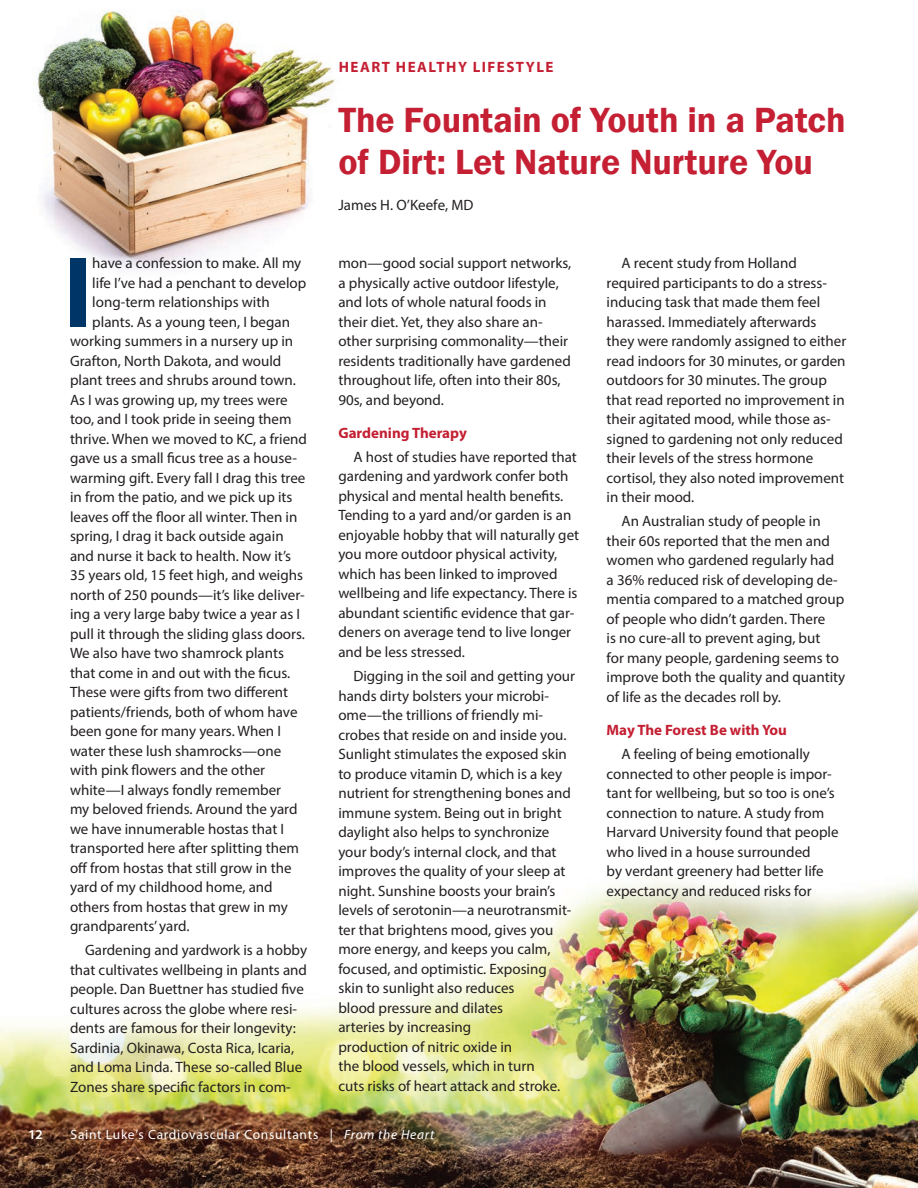
<style>
.page{position:relative;width:918px;height:1188px;background:#fff}
.page>*{position:absolute;margin:0;border:0;box-sizing:border-box;transform-origin:0 0}
.t1{font:700 101.85px "Myriad Pro";color:#003667}
.t2{font:600 36px/42px "Franklin Gothic";letter-spacing:-.005em;color:#c41f32}
.t3{font:15px/19.5px "Myriad Pro";color:#231f20}
.t4{font:700 15px "Myriad Pro";color:#c41f32}
.t5{font:700 15px "Myriad Pro";letter-spacing:.1em;color:#c41f32}
.t6{font:13.5px "Myriad Pro";letter-spacing:.05em;color:#fff}
.t7{font:600 13.5px "Myriad Pro";color:#fff}
.s1{font-style:italic}
</style>
<div class="page">
<img style="left:34px;top:10px;width:302px;height:259px">
<img style="left:0;top:881px;width:918px;height:307px">
<p class="t5" style="left:339px;top:57px;width:216px">HEART HEALTHY LIFESTYLE</p>
<h1 class="t1" style="left:63px;top:226px;width:31px">I</h1>
<p class="t3" style="left:92px;top:253px;width:211px">have a confession to make. All my</p>
<p class="t3" style="left:92px;top:273px;width:216px">life I’ve had a penchant to develop</p>
<p class="t3" style="left:92px;top:292px;width:179px">long-term relationships with</p>
<p class="t3" style="left:92px;top:312px;width:199px">plants. As a young teen, I began</p>
<p class="t3" style="left:70px;top:331px;width:225px">working summers in a nursery up in</p>
<p class="t3" style="left:70px;top:351px;width:213px">Grafton, North Dakota, and would</p>
<p class="t3" style="left:70px;top:370px;width:227px">plant trees and shrubs around town.</p>
<p class="t3" style="left:70px;top:390px;width:219px">As I was growing up, my trees were</p>
<p class="t3" style="left:70px;top:409px;width:223px">too, and I took pride in seeing them</p>
<p class="t3" style="left:70px;top:429px;width:239px">thrive. When we moved to KC, a friend</p>
<p class="t3" style="left:70px;top:448px;width:228px">gave us a small ficus tree as a house-</p>
<p class="t3" style="left:70px;top:468px;width:237px">warming gift. Every fall I drag this tree</p>
<p class="t3" style="left:70px;top:487px;width:224px">in from the patio, and we pick up its</p>
<p class="t3" style="left:70px;top:507px;width:229px">leaves off the floor all winter. Then in</p>
<p class="t3" style="left:70px;top:526px;width:215px">spring, I drag it back outside again</p>
<p class="t3" style="left:70px;top:546px;width:223px">and nurse it back to health. Now it’s</p>
<p class="t3" style="left:70px;top:565px;width:235px">35 years old, 15 feet high, and weighs</p>
<p class="t3" style="left:70px;top:585px;width:236px">north of 250 pounds—it’s like deliver-</p>
<p class="t3" style="left:70px;top:604px;width:232px">ing a very large baby twice a year as I</p>
<p class="t3" style="left:70px;top:624px;width:236px">pull it through the sliding glass doors.</p>
<p class="t3" style="left:70px;top:643px;width:216px">We also have two shamrock plants</p>
<p class="t3" style="left:70px;top:663px;width:222px">that come in and out with the ficus.</p>
<p class="t3" style="left:70px;top:682px;width:220px">These were gifts from two different</p>
<p class="t3" style="left:70px;top:702px;width:229px">patients/friends, both of whom have</p>
<p class="t3" style="left:70px;top:721px;width:212px">been gone for many years. When I</p>
<p class="t3" style="left:70px;top:741px;width:213px">water these lush shamrocks—one</p>
<p class="t3" style="left:70px;top:760px;width:197px">with pink flowers and the other</p>
<p class="t3" style="left:70px;top:780px;width:213px">white—I always fondly remember</p>
<p class="t3" style="left:70px;top:799px;width:229px">my beloved friends. Around the yard</p>
<p class="t3" style="left:70px;top:819px;width:216px">we have innumerable hostas that I</p>
<p class="t3" style="left:70px;top:838px;width:231px">transported here after splitting them</p>
<p class="t3" style="left:70px;top:858px;width:223px">off from hostas that still grow in the</p>
<p class="t3" style="left:70px;top:877px;width:204px">yard of my childhood home, and</p>
<p class="t3" style="left:70px;top:897px;width:219px">others from hostas that grew in my</p>
<p class="t3" style="left:70px;top:916px;width:121px">grandparents’ yard.</p>
<p class="t3" style="left:70px;top:940px;width:239px;text-indent:15px">Gardening and yardwork is a hobby that cultivates wellbeing in plants and people. Dan Buettner has studied five cultures across the globe where resi&shy;dents are famous for their longevity:<br>Sardinia, Okinawa, Costa Rica, Icaria, and Loma Linda. These so-called Blue Zones share specific factors in com-</p>
<h2 class="t2" style="left:338px;top:100px;width:509px">The Fountain of Youth in a Patch of Dirt: Let Nature Nurture You</h2>
<p class="t3" style="left:338px;top:195px;width:137px">James H. O’Keefe, MD</p>
<p class="t3" style="left:338px;top:253px;width:234px">mon—good social support networks, a physically active outdoor lifestyle, and lots of whole natural foods in their diet. Yet, they also share an&shy;other surprising commonality—their residents traditionally have gardened throughout life, often into their 80s, 90s, and beyond.</p>
<p class="t4" style="left:338px;top:423px;width:130px">Gardening Therapy</p>
<p class="t3" style="left:338px;top:447px;width:242px;text-indent:15px">A host of studies have reported that gardening and yardwork confer both physical and mental health benefits.<br>Tending to a yard and/or garden is an enjoyable hobby that will naturally get you more outdoor physical activity, which has been linked to improved wellbeing and life expectancy. There is abundant scientific evidence that gar&shy;deners on average tend to live longer and be less stressed.</p>
<p class="t3" style="left:338px;top:666px;width:238px;text-indent:15px">Digging in the soil and getting your hands dirty bolsters your microbi&shy;ome—the trillions of friendly mi&shy;crobes that reside on and inside you.<br>Sunlight stimulates the exposed skin to produce vitamin D, which is a key nutrient for strengthening bones and immune system. Being out in bright daylight also helps to synchronize your body’s internal clock, and that improves the quality of your sleep at night. Sunshine boosts your brain’s levels of serotonin—a neurotransmit&shy;ter that brightens mood, gives you more energy, and keeps you calm, focused, and optimistic. Exposing skin to sunlight also reduces<br>blood pressure and dilates<br>arteries by increasing<br>production of nitric oxide in<br>the blood vessels, which in turn<br>cuts risks of heart attack and stroke.</p>
<p class="t3" style="left:607px;top:253px;width:241px;text-indent:15px">A recent study from Holland required participants to do a stress&shy;inducing task that made them feel harassed. Immediately afterwards they were randomly assigned to either read indoors for 30 minutes, or garden outdoors for 30 minutes. The group that read reported no improvement in their agitated mood, while those as&shy;signed to gardening not only reduced their levels of the stress hormone cortisol, they also noted improvement in their mood.</p>
<p class="t3" style="left:607px;top:511px;width:240px;text-indent:15px">An Australian study of people in their 60s reported that the men and women who gardened regularly had<br>a 36% reduced risk of developing de&shy;mentia compared to a matched group of people who didn’t garden. There<br>is no cure-all to prevent aging, but<br>for many people, gardening seems to improve both the quality and quantity of life as the decades roll by.</p>
<p class="t4" style="left:607px;top:720px;width:182px">May The Forest Be with You</p>
<p class="t3" style="left:607px;top:744px;width:234px;text-indent:15px">A feeling of being emotionally connected to other people is impor&shy;tant for wellbeing, but so too is one’s connection to nature. A study from Harvard University found that people who lived in a house surrounded<br>by verdant greenery had better life expectancy and reduced risks for</p>
<p class="t7" style="left:28px;top:1126px;width:16px">12</p>
<p class="t6" style="left:71px;top:1127px;width:365px">Saint Luke’s Cardiovascular Consultants | <span class="s1">From the Heart</span></p>
</div>
